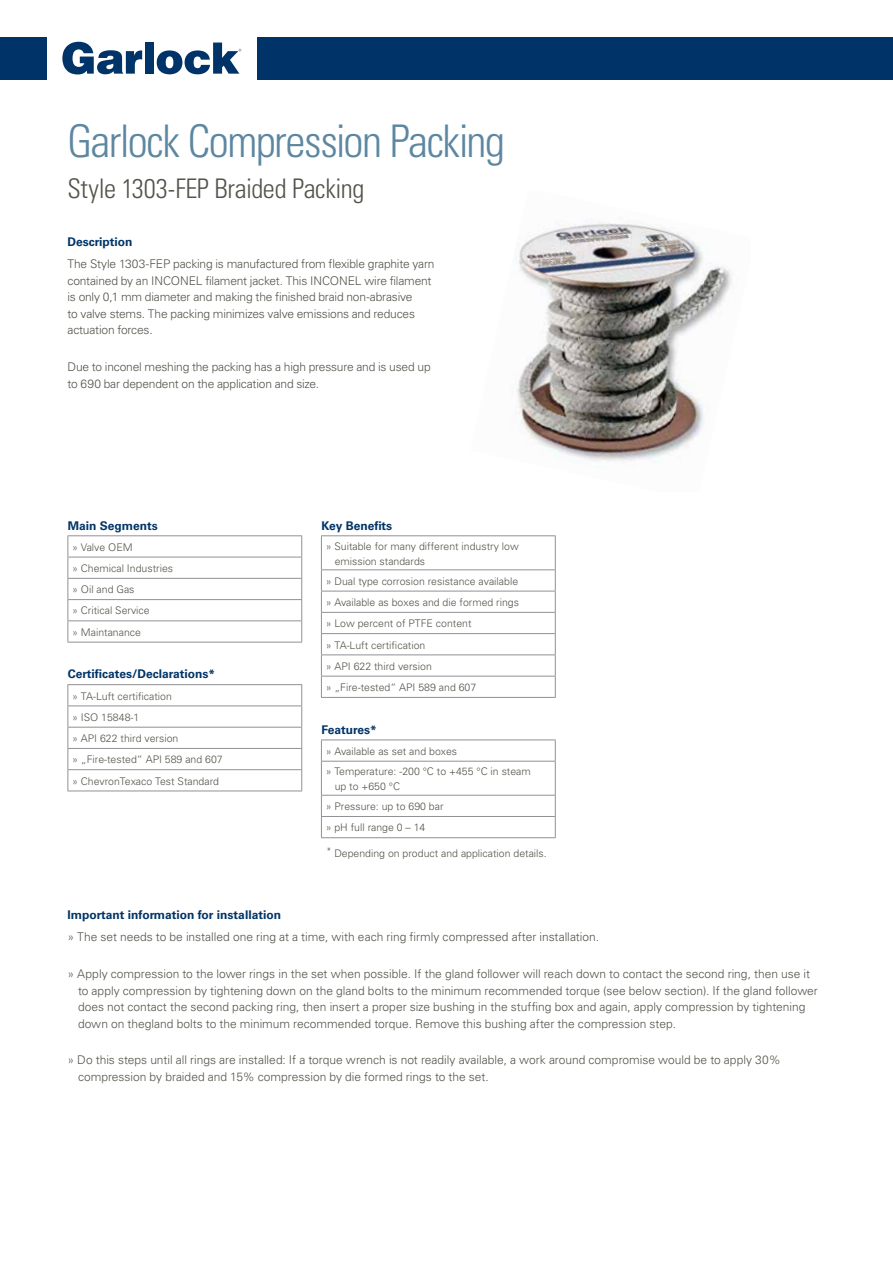
<style>
.page{position:relative;width:893px;height:1263px;background:#fff}
.page>*{position:absolute;margin:0;border:0;box-sizing:border-box;transform-origin:0 0}
.t1{font:300 condensed 45px "Univers";letter-spacing:-.035em;color:#5d87a1}
.t2{font:300 condensed 27px "Univers";letter-spacing:-.015em;color:#54534a}
.t3{font:300 12px/16.5px "Univers";letter-spacing:-.005em;color:#54534a}
.t4{font:700 12px "Univers LT Std";color:#003468}
.t5{font:300 10.5px/21.3px "Univers";color:#54534a}
</style>
<div class="page">
<hr style="left:68px;top:578px;width:234px;height:1px;background:#919195">
<hr style="left:68px;top:599px;width:234px;height:1px;background:#919195">
<hr style="left:68px;top:620px;width:234px;height:1px;background:#919195">
<hr style="left:68px;top:642px;width:234px;height:1px;background:#919195">
<svg style="left:68px;top:536px;width:1px;height:106px"></svg>
<svg style="left:68px;top:685px;width:1px;height:105px"></svg>
<hr style="left:68px;top:535px;width:234px;height:1px;background:#919195">
<hr style="left:68px;top:684px;width:234px;height:1px;background:#919195">
<svg style="left:301px;top:536px;width:1px;height:106px"></svg>
<svg style="left:301px;top:685px;width:1px;height:105px"></svg>
<hr style="left:68px;top:557px;width:234px;height:1px;background:#919195">
<hr style="left:68px;top:705px;width:234px;height:1px;background:#919195">
<hr style="left:68px;top:727px;width:234px;height:1px;background:#919195">
<hr style="left:68px;top:748px;width:234px;height:1px;background:#919195">
<hr style="left:68px;top:769px;width:234px;height:1px;background:#919195">
<hr style="left:68px;top:790px;width:234px;height:1px;background:#919195">
<hr style="left:321px;top:536px;width:1px;height:33px;background:#919195">
<svg style="left:321px;top:570px;width:1px;height:127px"></svg>
<hr style="left:321px;top:535px;width:235px;height:1px;background:#919195">
<hr style="left:555px;top:536px;width:1px;height:33px;background:#919195">
<svg style="left:555px;top:570px;width:1px;height:127px"></svg>
<hr style="left:321px;top:569px;width:235px;height:1px;background:#919195">
<hr style="left:321px;top:591px;width:235px;height:1px;background:#919195">
<hr style="left:321px;top:612px;width:235px;height:1px;background:#919195">
<hr style="left:321px;top:633px;width:235px;height:1px;background:#919195">
<hr style="left:321px;top:654px;width:235px;height:1px;background:#919195">
<hr style="left:321px;top:676px;width:235px;height:1px;background:#919195">
<hr style="left:321px;top:697px;width:235px;height:1px;background:#919195">
<svg style="left:321px;top:740px;width:1px;height:21px"></svg>
<hr style="left:321px;top:761px;width:1px;height:34px;background:#919195">
<hr style="left:321px;top:739px;width:235px;height:1px;background:#919195">
<hr style="left:321px;top:761px;width:235px;height:1px;background:#919195">
<svg style="left:555px;top:740px;width:1px;height:21px"></svg>
<hr style="left:555px;top:761px;width:1px;height:34px;background:#919195">
<hr style="left:321px;top:795px;width:235px;height:1px;background:#919195">
<svg style="left:321px;top:795px;width:1px;height:42px"></svg>
<hr style="left:321px;top:816px;width:235px;height:1px;background:#919195">
<svg style="left:555px;top:795px;width:1px;height:42px"></svg>
<hr style="left:321px;top:837px;width:235px;height:1px;background:#919195">
<img style="left:515px;top:221px;width:217px;height:241px">
<div style="left:0;top:37px;width:47px;height:42px;background:#003468"></div>
<div style="left:257px;top:37px;width:636px;height:42px;background:#003468"></div>
<svg style="left:62px;top:42px;width:80px;height:32px"></svg>
<div style="left:145px;top:43px;width:9px;height:31px;background:#003468"></div>
<svg style="left:157px;top:43px;width:84px;height:31px"></svg>
<h1 class="t1" style="left:68px;top:114px;width:439px">Garlock Compression Packing</h1>
<h2 class="t2" style="left:68px;top:172px;width:298px">Style 1303-FEP Braided Packing</h2>
<p class="t4" style="left:68px;top:235px;width:66px">Description</p>
<p class="t3" style="left:68px;top:255px;width:369px">The Style 1303-FEP packing is manufactured from flexible graphite yarn contained by an INCONEL filament jacket. This INCONEL wire filament is only 0,1 mm diameter and making the finished braid non-abrasive<br>to valve stems. The packing minimizes valve emissions and reduces actuation forces.</p>
<p class="t3" style="left:68px;top:358px;width:365px">Due to inconel meshing the packing has a high pressure and is used up to 690 bar dependent on the application and size.</p>
<p class="t4" style="left:68px;top:518px;width:92px">Main Segments</p>
<p class="t5" style="left:72px;top:536px;width:102px">» Valve OEM<br>» Chemical Industries » Oil and Gas<br>» Critical Service<br>» Maintanance</p>
<p class="t4" style="left:68px;top:667px;width:149px">Certificates/Declarations*</p>
<p class="t5" style="left:72px;top:685px;width:152px">» TA-Luft certification<br>» ISO 15848-1<br>» API 622 third version<br>» „Fire-tested“ API 589 and 607 » ChevronTexaco Test Standard</p>
<p class="t4" style="left:321px;top:518px;width:72px">Key Benefits</p>
<p class="t5" style="left:335px;top:538px;width:186px;line-height:15px;text-indent:-9px">» Suitable for many different industry low emission standards</p>
<p class="t5" style="left:326px;top:570px;width:195px">» Dual type corrosion resistance available » Available as boxes and die formed rings » Low percent of PTFE content<br>» TA-Luft certification<br>» API 622 third version<br>» „Fire-tested“ API 589 and 607</p>
<p class="t4" style="left:321px;top:722px;width:57px">Features*</p>
<p class="t5" style="left:326px;top:741px;width:207px;line-height:20.1px">» Available as set and boxes<br>» Temperature: -200 °C to +455 °C in steam</p>
<p class="t5" style="left:326px;top:776px;width:119px;line-height:20.1px;text-indent:9px">up to +650 °C<br>» Pressure: up to 690 bar</p>
<p class="t5" style="left:326px;top:817px;width:101px">» pH full range 0 – 14</p>
<p class="t5" style="left:326px;top:842px;width:222px"><sup>*</sup> Depending on product and application details.</p>
<p class="t4" style="left:68px;top:908px;width:215px">Important information for installation</p>
<p class="t3" style="left:68px;top:928px;width:533px">» The set needs to be installed one ring at a time, with each ring firmly compressed after installation.</p>
<p class="t3" style="left:78px;top:965px;width:741px;text-indent:-10px">» Apply compression to the lower rings in the set when possible. If the gland follower will reach down to contact the second ring, then use it to apply compression by tightening down on the gland bolts to the minimum recommended torque (see below section). If the gland follower does not contact the second packing ring, then insert a proper size bushing in the stuffing box and again, apply compression by tightening down on thegland bolts to the minimum recommended torque. Remove this bushing after the compression step.</p>
<p class="t3" style="left:78px;top:1051px;width:704px;text-indent:-10px">» Do this steps until all rings are installed: If a torque wrench is not readily available, a work around compromise would be to apply 30% compression by braided and 15% compression by die formed rings to the set.</p>
</div>
